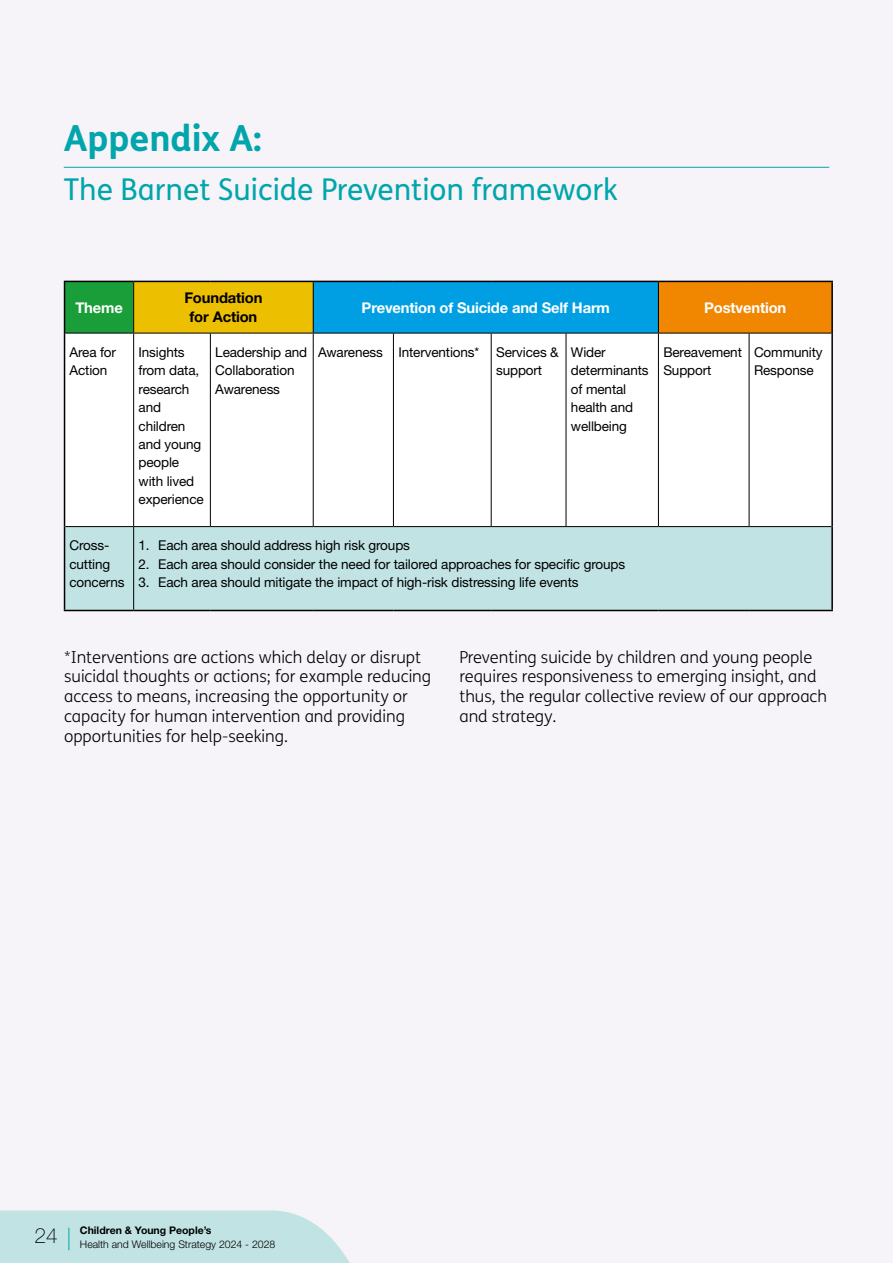
<style>
.page{position:relative;width:893px;height:1263px;background:#f6f3f9}
.page>*{position:absolute;margin:0;border:0;box-sizing:border-box;transform-origin:0 0}
.t1{font:700 36px "FS Me";color:#00a6ab}
.t2{font:30px "FS Me";color:#00a6ab}
.t3{font:300 16.5px/19.8px "FS Me";color:#000}
.t4{font:700 14.7px "Helvetica Neue LT Std";letter-spacing:-.01em;color:#fff}
.t5{font:700 14.7px/18.5px "Helvetica Neue LT Std";letter-spacing:-.01em;color:#000;text-align:center}
.t6{font:13.5px/18.5px "Helvetica Neue LT Std";letter-spacing:-.01em;color:#000}
.t7{font:300 10.5px/13.5px "Helvetica Neue LT Std";color:#000}
.s1{font-weight:100;font-size:21px}
.s2{font-weight:700}
</style>
<div class="page">
<svg style="left:0;top:1210px;width:350px;height:53px;background:#c4e4e5"></svg>
<hr style="left:64px;top:167px;width:765px;height:1px;background:#00a6ab">
<div style="left:65px;top:281px;width:69px;height:52px;background:#1a9e39"></div>
<div style="left:134px;top:281px;width:179px;height:52px;background:#ecbf00"></div>
<div style="left:313px;top:281px;width:345px;height:52px;background:#009fe3"></div>
<div style="left:658px;top:281px;width:174px;height:52px;background:#f18700"></div>
<div style="left:65px;top:334px;width:766px;height:192px;background:#fff"></div>
<div style="left:65px;top:527px;width:766px;height:83px;background:#c1e3e4"></div>
<hr style="left:64px;top:281px;width:70px;height:1px;background:#000">
<hr style="left:64px;top:282px;width:1px;height:51px;background:#000">
<hr style="left:134px;top:281px;width:76px;height:1px;background:#000">
<hr style="left:210px;top:281px;width:103px;height:1px;background:#000">
<hr style="left:313px;top:281px;width:80px;height:1px;background:#000">
<hr style="left:393px;top:281px;width:98px;height:1px;background:#000">
<hr style="left:491px;top:281px;width:75px;height:1px;background:#000">
<hr style="left:566px;top:281px;width:92px;height:1px;background:#000">
<hr style="left:658px;top:281px;width:91px;height:1px;background:#000">
<hr style="left:749px;top:281px;width:84px;height:1px;background:#000">
<hr style="left:831px;top:282px;width:2px;height:51px;background:#000">
<hr style="left:64px;top:333px;width:1px;height:194px;background:#000">
<hr style="left:831px;top:333px;width:2px;height:194px;background:#000">
<hr style="left:64px;top:527px;width:1px;height:83px;background:#000">
<hr style="left:831px;top:527px;width:2px;height:83px;background:#000">
<hr style="left:64px;top:610px;width:70px;height:1px;background:#000">
<hr style="left:134px;top:610px;width:76px;height:1px;background:#000">
<hr style="left:210px;top:610px;width:103px;height:1px;background:#000">
<hr style="left:313px;top:610px;width:80px;height:1px;background:#000">
<hr style="left:393px;top:610px;width:98px;height:1px;background:#000">
<hr style="left:491px;top:610px;width:75px;height:1px;background:#000">
<hr style="left:566px;top:610px;width:92px;height:1px;background:#000">
<hr style="left:658px;top:610px;width:91px;height:1px;background:#000">
<hr style="left:749px;top:610px;width:84px;height:1px;background:#000">
<hr style="left:133px;top:282px;width:1px;height:51px;background:#000">
<hr style="left:313px;top:282px;width:1px;height:51px;background:#000">
<hr style="left:658px;top:282px;width:1px;height:51px;background:#000">
<hr style="left:65px;top:333px;width:69px;height:1px;background:#000">
<hr style="left:134px;top:333px;width:76px;height:1px;background:#000">
<hr style="left:133px;top:333px;width:1px;height:193px;background:#000">
<hr style="left:210px;top:333px;width:103px;height:1px;background:#000">
<hr style="left:210px;top:333px;width:1px;height:193px;background:#000">
<hr style="left:313px;top:333px;width:80px;height:1px;background:#000">
<hr style="left:313px;top:333px;width:1px;height:193px;background:#000">
<hr style="left:393px;top:333px;width:98px;height:1px;background:#000">
<hr style="left:393px;top:333px;width:1px;height:193px;background:#000">
<hr style="left:491px;top:333px;width:75px;height:1px;background:#000">
<hr style="left:491px;top:333px;width:1px;height:193px;background:#000">
<hr style="left:566px;top:333px;width:92px;height:1px;background:#000">
<hr style="left:566px;top:333px;width:1px;height:193px;background:#000">
<hr style="left:658px;top:333px;width:91px;height:1px;background:#000">
<hr style="left:658px;top:333px;width:1px;height:193px;background:#000">
<hr style="left:749px;top:333px;width:82px;height:1px;background:#000">
<hr style="left:749px;top:333px;width:1px;height:193px;background:#000">
<hr style="left:65px;top:526px;width:69px;height:1px;background:#000">
<hr style="left:134px;top:526px;width:76px;height:1px;background:#000">
<hr style="left:133px;top:527px;width:1px;height:83px;background:#000">
<hr style="left:210px;top:526px;width:103px;height:1px;background:#000">
<hr style="left:313px;top:526px;width:80px;height:1px;background:#000">
<hr style="left:393px;top:526px;width:98px;height:1px;background:#000">
<hr style="left:491px;top:526px;width:75px;height:1px;background:#000">
<hr style="left:566px;top:526px;width:92px;height:1px;background:#000">
<hr style="left:658px;top:526px;width:91px;height:1px;background:#000">
<hr style="left:749px;top:526px;width:82px;height:1px;background:#000">
<h1 class="t1" style="left:64px;top:111px;width:199px">Appendix A:</h1>
<h2 class="t2" style="left:64px;top:169px;width:556px">The Barnet Suicide Prevention framework</h2>
<p class="t4" style="left:75px;top:298px;width:49px">Theme</p>
<p class="t5" style="left:184px;top:288px;width:80px">Foundation for Action</p>
<p class="t4" style="left:362px;top:298px;width:250px">Prevention of Suicide and Self Harm</p>
<p class="t4" style="left:704px;top:298px;width:84px">Postvention</p>
<p class="t6" style="left:69px;top:342px;width:48px">Area for<br>Action</p>
<p class="t6" style="left:139px;top:342px;width:67px">Insights from data, research and children and young people with lived experience</p>
<p class="t6" style="left:215px;top:343px;width:93px">Leadership and<br>Collaboration<br>Awareness</p>
<p class="t6" style="left:496px;top:343px;width:64px;text-indent:-178px">Awareness Interventions* Services &amp; support</p>
<p class="t6" style="left:571px;top:343px;width:79px">Wider determinants of mental health and wellbeing</p>
<p class="t6" style="left:663px;top:343px;width:80px">Bereavement<br>Support</p>
<p class="t6" style="left:754px;top:343px;width:70px">Community<br>Response</p>
<p class="t6" style="left:69px;top:536px;width:57px">Cross&shy;cutting concerns</p>
<p class="t6" style="left:139px;top:536px;width:273px">1. Each area should address high risk groups</p>
<p class="t6" style="left:139px;top:554px;width:488px">2. Each area should consider the need for tailored approaches for specific groups</p>
<p class="t6" style="left:139px;top:573px;width:441px">3. Each area should mitigate the impact of high-risk distressing life events</p>
<p class="t3" style="left:64px;top:646px;width:369px">*Interventions are actions which delay or disrupt suicidal thoughts or actions; for example reducing access to means, increasing the opportunity or capacity for human intervention and providing opportunities for help-seeking.</p>
<p class="t3" style="left:459px;top:646px;width:369px">Preventing suicide by children and young people requires responsiveness to emerging insight, and thus, the regular collective review of our approach and strategy.</p>
<p class="t7" style="left:80px;top:1223px;width:197px;text-indent:-45px"><span class="s1">24</span> <span class="s2">Children &amp; Young People’s<br></span>Health and Wellbeing Strategy 2024 - 2028</p>
</div>
